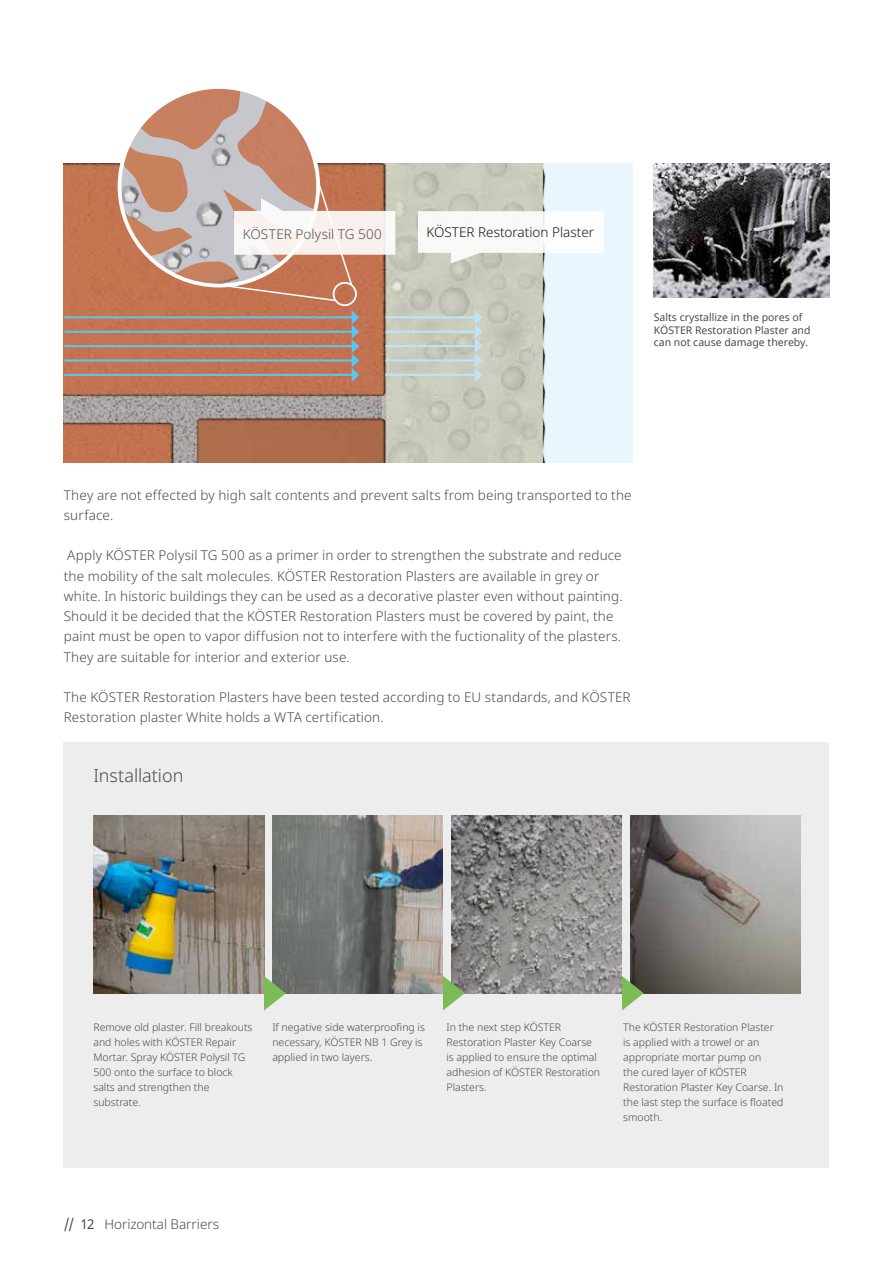
<style>
.page{position:relative;width:893px;height:1263px;background:#fff}
.page>*{position:absolute;margin:0;border:0;box-sizing:border-box;transform-origin:0 0}
.t1{font:300 18px "Noto Sans";letter-spacing:-.005em;color:#4a4a49}
.t2{font:300 13.5px/20.2px "Noto Sans";letter-spacing:.01em;color:#4a4a49}
.t3{font:300 13.5px "Noto Sans";color:#000}
.t4{font:300 10.5px/15.1px "Noto Sans";color:#4a4a49}
.t5{font:10.5px/12.6px "Noto Sans";color:#4a4a49}
.s1{font-weight:400}
</style>
<div class="page">
<div style="left:64px;top:743px;width:765px;height:425px;background:#ededed"></div>
<div style="left:64px;top:164px;width:568px;height:299px;background:#eaf6fe"></div>
<img style="left:64px;top:164px;width:482px;height:299px">
<hr style="left:385px;top:345px;width:92px;height:2px;background:#bce4fa">
<hr style="left:385px;top:331px;width:92px;height:2px;background:#bce4fa">
<hr style="left:385px;top:316px;width:92px;height:2px;background:#bce4fa">
<hr style="left:385px;top:359px;width:92px;height:2px;background:#bce4fa">
<hr style="left:385px;top:374px;width:92px;height:2px;background:#bce4fa">
<svg style="left:475px;top:310px;width:8px;height:72px"></svg>
<hr style="left:64px;top:345px;width:289px;height:2px;background:#5bc5f2">
<hr style="left:64px;top:331px;width:289px;height:2px;background:#5bc5f2">
<hr style="left:64px;top:316px;width:289px;height:2px;background:#5bc5f2">
<hr style="left:64px;top:359px;width:289px;height:3px;background:#5bc5f2">
<hr style="left:64px;top:374px;width:289px;height:2px;background:#5bc5f2">
<svg style="left:352px;top:310px;width:7px;height:72px"></svg>
<img style="left:654px;top:164px;width:175px;height:133px">
<div style="left:333px;top:282px;width:24px;height:24px;border:2px solid #fff;border-radius:50%"></div>
<img style="left:94px;top:816px;width:170px;height:177px">
<img style="left:273px;top:815px;width:170px;height:178px">
<img style="left:451px;top:815px;width:171px;height:178px">
<img style="left:630px;top:815px;width:171px;height:178px">
<svg style="left:418px;top:211px;width:186px;height:52px"></svg>
<svg style="left:120px;top:88px;width:275px;height:214px"></svg>
<svg style="left:264px;top:976px;width:22px;height:35px"></svg>
<svg style="left:443px;top:976px;width:22px;height:34px"></svg>
<svg style="left:622px;top:976px;width:22px;height:34px"></svg>
<p class="t2" style="left:243px;top:225px;width:141px">KÖSTER Polysil TG 500</p>
<p class="t3" style="left:426px;top:223px;width:169px">KÖSTER Restoration Plaster</p>
<p class="t5" style="left:654px;top:312px;width:158px">Salts crystallize in the pores of<br>KÖSTER Restoration Plaster and can not cause damage thereby.</p>
<p class="t2" style="left:64px;top:485px;width:569px">They are not effected by high salt contents and prevent salts from being transported to the surface.</p>
<p class="t2" style="left:64px;top:546px;width:560px">Apply KÖSTER Polysil TG 500 as a primer in order to strengthen the substrate and reduce the mobility of the salt molecules. KÖSTER Restoration Plasters are available in grey or white. In historic buildings they can be used as a decorative plaster even without painting.<br>Should it be decided that the KÖSTER Restoration Plasters must be covered by paint, the paint must be open to vapor diffusion not to interfere with the fuctionality of the plasters.<br>They are suitable for interior and exterior use.</p>
<p class="t2" style="left:64px;top:687px;width:568px">The KÖSTER Restoration Plasters have been tested according to EU standards, and KÖSTER<br>Restoration plaster White holds a WTA certification.</p>
<h1 class="t1" style="left:93px;top:763px;width:91px">Installation</h1>
<p class="t4" style="left:93px;top:1020px;width:161px">Remove old plaster. Fill breakouts and holes with KÖSTER Repair<br>Mortar. Spray KÖSTER Polysil TG<br>500 onto the surface to block salts and strengthen the substrate.</p>
<p class="t4" style="left:272px;top:1020px;width:154px">If negative side waterproofing is necessary, KÖSTER NB 1 Grey is applied in two layers.</p>
<p class="t4" style="left:446px;top:1020px;width:155px">In the next step KÖSTER<br>Restoration Plaster Key Coarse is applied to ensure the optimal adhesion of KÖSTER Restoration<br>Plasters.</p>
<p class="t4" style="left:623px;top:1020px;width:162px">The KÖSTER Restoration Plaster is applied with a trowel or an appropriate mortar pump on<br>the cured layer of KÖSTER<br>Restoration Plaster Key Coarse. In the last step the surface is floated smooth.</p>
<p class="t2" style="left:64px;top:1214px;width:157px"><span class="s1">// 12</span> Horizontal Barriers</p>
</div>
